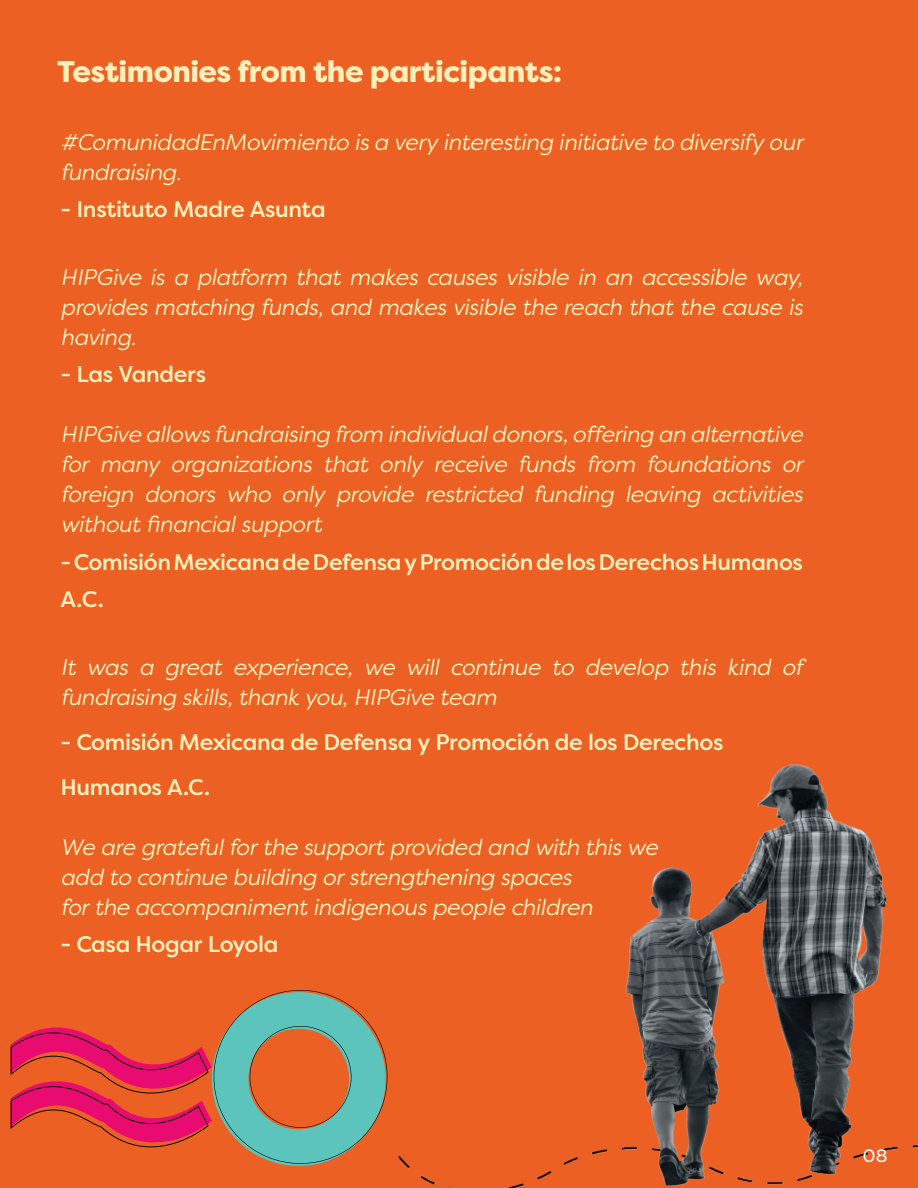
<style>
.page{position:relative;width:918px;height:1188px;background:#ec6024}
.page>*{position:absolute;margin:0;border:0;box-sizing:border-box;transform-origin:0 0}
.t1{font:800 30px "Filson Pro";letter-spacing:-.015em;color:#fef0ba}
.t2{font:italic 22.5px/30px "Filson Pro";letter-spacing:-.02em;color:#fef0ba}
.t3{font:500 22.5px/37.5px "Filson Pro";letter-spacing:-.015em;color:#fef0ba}
.t4{font:18px "Filson Pro";color:#fff}
</style>
<div class="page">
<img style="left:397px;top:765px;width:521px;height:423px">
<svg style="left:11px;top:990px;width:377px;height:176px"></svg>
<h1 class="t1" style="left:57px;top:53px;width:507px">Testimonies from the participants:</h1>
<p class="t2" style="left:61px;top:127px;width:744px">#ComunidadEnMovimiento is a very interesting initiative to diversify our fundraising.</p>
<p class="t3" style="left:61px;top:190px;width:267px">- Instituto Madre Asunta</p>
<p class="t2" style="left:61px;top:262px;width:744px;text-align:justify">HIPGive is a platform that makes causes visible in an accessible way, provides matching funds, and makes visible the reach that the cause is having.</p>
<p class="t3" style="left:61px;top:355px;width:147px">- Las Vanders</p>
<p class="t2" style="left:61px;top:419px;width:744px;text-align:justify">HIPGive allows fundraising from individual donors, offering an alternative for many organizations that only receive funds from foundations or foreign donors who only provide restricted funding leaving activities without financial support</p>
<p class="t3" style="left:61px;top:543px;width:744px">- Comisión Mexicana de Defensa y Promoción de los Derechos Humanos<br>A.C.</p>
<p class="t2" style="left:61px;top:652px;width:744px">It was a great experience, we will continue to develop this kind of fundraising skills, thank you, HIPGive team</p>
<p class="t3" style="left:61px;top:719px;width:664px;line-height:45px">- Comisión Mexicana de Defensa y Promoción de los Derechos<br>Humanos A.C.</p>
<p class="t2" style="left:61px;top:832px;width:599px">We are grateful for the support provided and with this we add to continue building or strengthening spaces<br>for the accompaniment indigenous people children</p>
<p class="t3" style="left:61px;top:925px;width:220px">- Casa Hogar Loyola</p>
<p class="t4" style="left:863px;top:1144px;width:26px">08</p>
</div>
